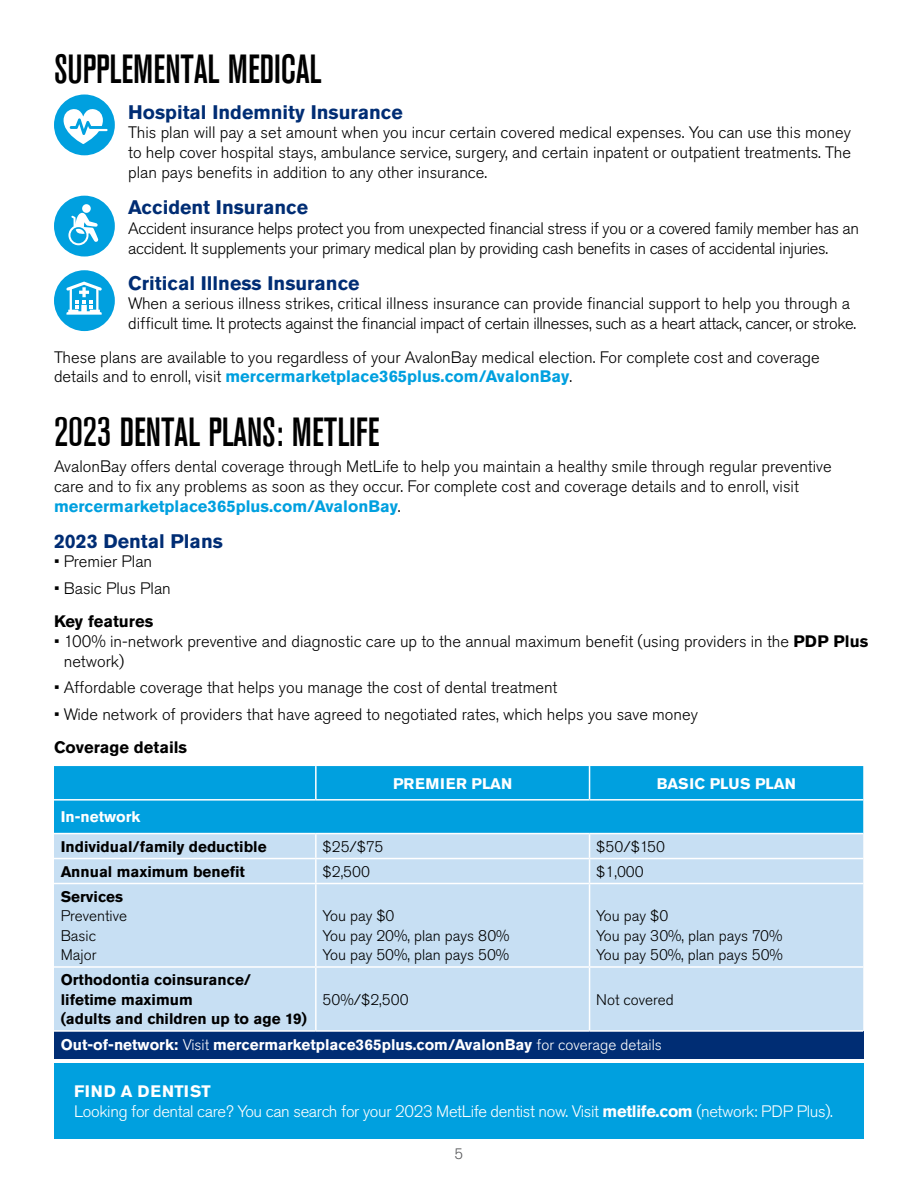
<style>
.page{position:relative;width:918px;height:1188px;background:#fff}
.page>*{position:absolute;margin:0;border:0;box-sizing:border-box;transform-origin:0 0}
.t1{font:500 condensed 40.5px "Akzidenz Grotesk BE";color:#000}
.t2{font:700 19.5px "Akzidenz Grotesk Std";color:#002d74}
.t3{font:300 16.5px/19.8px "Akzidenz Grotesk Std";color:#000}
.t4{font:300 16.5px/19.8px "Akzidenz Grotesk Std";letter-spacing:-.02em;color:#000}
.t5{font:300 16.5px/19.8px "Akzidenz Grotesk Std";letter-spacing:-.02em;color:#fff}
.t6{font:700 16.5px "Akzidenz Grotesk Std";color:#000}
.t7{font:300 15.3px/19.5px "Akzidenz Grotesk Std";color:#000}
.t8{font:700 15.3px/19.5px "Akzidenz Grotesk Std";color:#000}
.t9{font:700 15.3px "Akzidenz Grotesk Std";color:#fff}
.t10{font:700 15.3px "Akzidenz Grotesk Std";letter-spacing:.04em;color:#fff}
.t11{font:300 15px "Akzidenz Grotesk Std";color:#58595b}
.s1{font-weight:700;color:#00a0df}
.s2{font-weight:700}
.s3{font-weight:300}
</style>
<div class="page">
<div style="left:54px;top:1063px;width:810px;height:75px;background:#00a0df"></div>
<div style="left:54px;top:766px;width:809px;height:67px;background:#00a0df"></div>
<div style="left:54px;top:834px;width:809px;height:196px;background:#c7dff3"></div>
<div style="left:54px;top:1031px;width:809px;height:27px;background:#002d74"></div>
<hr style="left:315px;top:766px;width:2px;height:33px;background:#fff">
<hr style="left:589px;top:766px;width:1px;height:33px;background:#fff">
<hr style="left:54px;top:799px;width:262px;height:2px;background:#fff">
<hr style="left:316px;top:799px;width:274px;height:2px;background:#fff">
<hr style="left:590px;top:799px;width:273px;height:2px;background:#fff">
<hr style="left:315px;top:834px;width:2px;height:24px;background:#fff">
<hr style="left:54px;top:858px;width:262px;height:1px;background:#fff">
<hr style="left:316px;top:858px;width:274px;height:1px;background:#fff">
<hr style="left:315px;top:859px;width:2px;height:24px;background:#fff">
<hr style="left:590px;top:858px;width:273px;height:1px;background:#fff">
<svg style="left:589px;top:834px;width:1px;height:49px"></svg>
<hr style="left:54px;top:883px;width:262px;height:1px;background:#fff">
<hr style="left:316px;top:883px;width:274px;height:1px;background:#fff">
<hr style="left:315px;top:884px;width:2px;height:82px;background:#fff">
<hr style="left:590px;top:883px;width:273px;height:1px;background:#fff">
<hr style="left:589px;top:884px;width:1px;height:82px;background:#fff">
<hr style="left:54px;top:966px;width:262px;height:2px;background:#fff">
<hr style="left:316px;top:966px;width:274px;height:2px;background:#fff">
<hr style="left:315px;top:968px;width:2px;height:62px;background:#fff">
<hr style="left:590px;top:966px;width:273px;height:2px;background:#fff">
<hr style="left:589px;top:968px;width:1px;height:62px;background:#fff">
<hr style="left:54px;top:1030px;width:262px;height:2px;background:#fff">
<hr style="left:316px;top:1030px;width:274px;height:2px;background:#fff">
<hr style="left:590px;top:1030px;width:273px;height:2px;background:#fff">
<div style="left:54px;top:196px;width:61px;height:61px;background:#00a0df;border-radius:50%"></div>
<svg style="left:68px;top:213px;width:31px;height:32px"></svg>
<div style="left:82px;top:204px;width:9px;height:9px;background:#fff;border-radius:50%"></div>
<div style="left:54px;top:270px;width:61px;height:61px;background:#00a0df;border-radius:50%"></div>
<svg style="left:66px;top:282px;width:36px;height:33px"></svg>
<div style="left:54px;top:94px;width:61px;height:61px;background:#00a0df;border-radius:50%"></div>
<svg style="left:64px;top:109px;width:44px;height:35px"></svg>
<h1 class="t1" style="left:54px;top:46px;width:269px">SUPPLEMENTAL MEDICAL</h1>
<p class="t2" style="left:128px;top:101px;width:276px">Hospital Indemnity Insurance</p>
<p class="t3" style="left:128px;top:123px;width:724px;text-align:justify">This plan will pay a set amount when you incur certain covered medical expenses. You can use this money to help cover hospital stays, ambulance service, surgery, and certain inpatent or outpatient treatments. The plan pays benefits in addition to any other insurance.</p>
<p class="t2" style="left:128px;top:196px;width:181px">Accident Insurance</p>
<p class="t4" style="left:128px;top:219px;width:732px">Accident insurance helps protect you from unexpected financial stress if you or a covered family member has an accident. It supplements your primary medical plan by providing cash benefits in cases of accidental injuries.</p>
<p class="t2" style="left:128px;top:272px;width:233px">Critical Illness Insurance</p>
<p class="t3" style="left:128px;top:294px;width:730px">When a serious illness strikes, critical illness insurance can provide financial support to help you through a difficult time. It protects against the financial impact of certain illnesses, such as a heart attack, cancer, or stroke.</p>
<p class="t3" style="left:54px;top:347px;width:767px">These plans are available to you regardless of your AvalonBay medical election. For complete cost and coverage details and to enroll, visit <span class="s1">mercermarketplace365plus.com/AvalonBay</span>.</p>
<h1 class="t1" style="left:54px;top:409px;width:327px">2023 DENTAL PLANS: METLIFE</h1>
<p class="t3" style="left:54px;top:457px;width:779px">AvalonBay offers dental coverage through MetLife to help you maintain a healthy smile through regular preventive care and to fix any problems as soon as they occur. For complete cost and coverage details and to enroll, visit <span class="s1">mercermarketplace365plus.com/AvalonBay</span>.</p>
<p class="t2" style="left:54px;top:530px;width:170px">2023 Dental Plans</p>
<p class="t3" style="left:54px;top:552px;width:100px">• Premier Plan</p>
<p class="t3" style="left:54px;top:579px;width:118px">• Basic Plus Plan</p>
<p class="t6" style="left:54px;top:612px;width:101px">Key features</p>
<p class="t3" style="left:64px;top:632px;width:806px;text-indent:-10px">• 100% in-network preventive and diagnostic care up to the annual maximum benefit (using providers in the <span class="s2">PDP Plus </span>network)</p>
<p class="t3" style="left:54px;top:678px;width:505px">• Affordable coverage that helps you manage the cost of dental treatment</p>
<p class="t3" style="left:54px;top:705px;width:645px">• Wide network of providers that have agreed to negotiated rates, which helps you save money</p>
<p class="t6" style="left:54px;top:738px;width:135px">Coverage details</p>
<p class="t10" style="left:393px;top:774px;width:121px">PREMIER PLAN</p>
<p class="t9" style="left:657px;top:774px;width:140px">BASIC PLUS PLAN</p>
<p class="t9" style="left:61px;top:808px;width:81px">In-network</p>
<p class="t8" style="left:61px;top:837px;width:207px">Individual/family deductible</p>
<p class="t7" style="left:323px;top:837px;width:62px">$25/$75</p>
<p class="t7" style="left:596px;top:837px;width:70px">$50/$150</p>
<p class="t8" style="left:61px;top:862px;width:186px">Annual maximum benefit</p>
<p class="t7" style="left:323px;top:862px;width:49px">$2,500</p>
<p class="t7" style="left:596px;top:862px;width:49px">$1,000</p>
<p class="t8" style="left:61px;top:887px;width:64px">Services</p>
<p class="t7" style="left:61px;top:907px;width:68px">Preventive<br>Basic<br>Major</p>
<p class="t7" style="left:323px;top:907px;width:189px">You pay $0<br>You pay 20%, plan pays 80%<br>You pay 50%, plan pays 50%</p>
<p class="t7" style="left:596px;top:907px;width:188px">You pay $0<br>You pay 30%, plan pays 70%<br>You pay 50%, plan pays 50%</p>
<p class="t8" style="left:61px;top:970px;width:248px">Orthodontia coinsurance/ lifetime maximum<br>(adults and children up to age 19)</p>
<p class="t7" style="left:323px;top:990px;width:88px">50%/$2,500</p>
<p class="t7" style="left:596px;top:990px;width:79px">Not covered</p>
<p class="t9" style="left:61px;top:1036px;width:603px">Out-of-network: <span class="s3">Visit</span> mercermarketplace365plus.com/AvalonBay <span class="s3">for coverage details</span></p>
<p class="t5" style="left:74px;top:1082px;width:760px"><span class="s2">FIND A DENTIST<br></span>Looking for dental care? You can search for your 2023 MetLife dentist now. Visit <span class="s2">metlife.com</span> (network: PDP Plus).</p>
<p class="t11" style="left:455px;top:1145px;width:10px">5</p>
</div>
